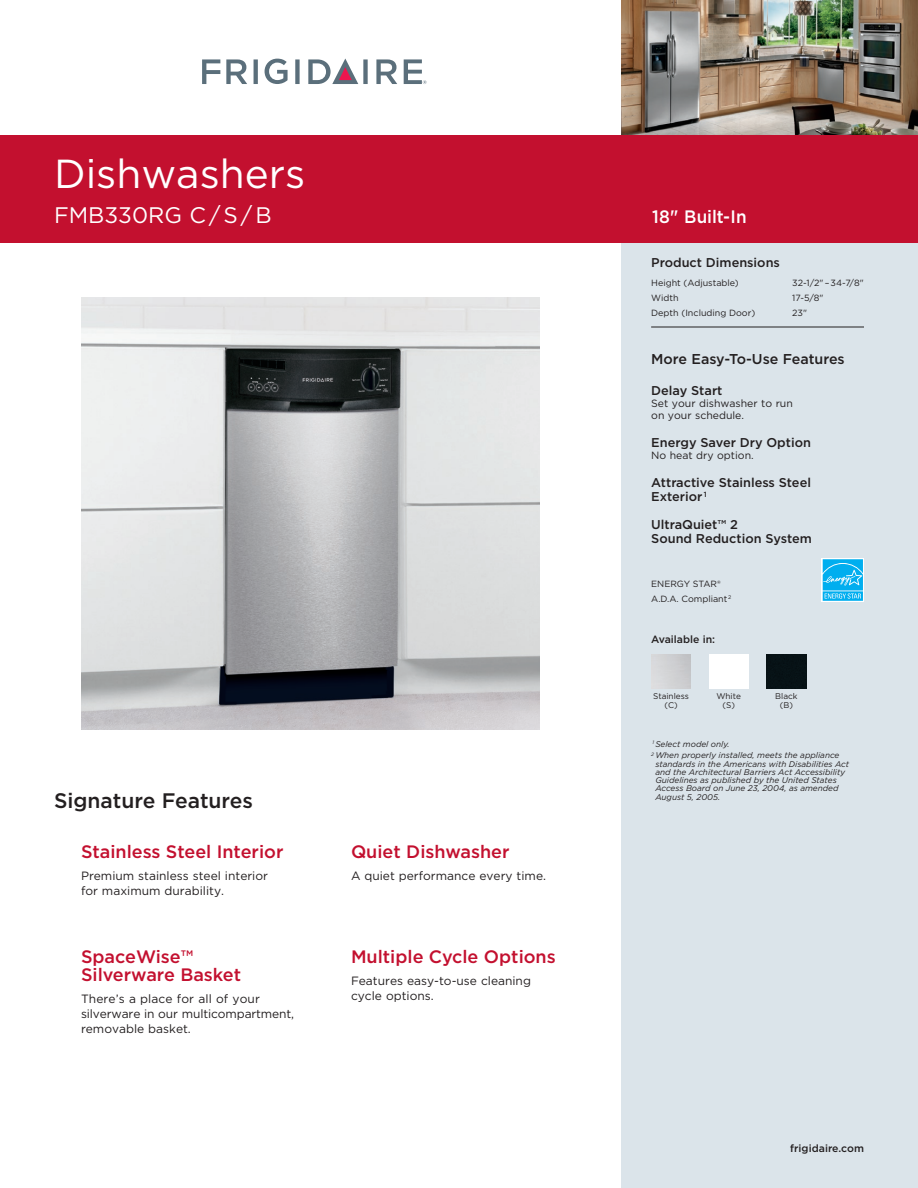
<style>
.page{position:relative;width:918px;height:1188px;background:#fff}
.page>*{position:absolute;margin:0;border:0;box-sizing:border-box;transform-origin:0 0}
.t1{font:40.5px "Gotham";color:#fff}
.t2{font:22.5px "Gotham";color:#fff}
.t3{font:500 21px "Gotham";color:#231f20}
.t4{font:500 18px/18px "Gotham";color:#c3102f}
.t5{font:500 18px "Gotham";color:#fff;scale:.95 1}
.t6{font:500 14.25px "Gotham";color:#231f20}
.t7{font:500 12.75px/14.2px "Gotham";color:#231f20}
.t8{font:12px/15px "Gotham";color:#231f20}
.t9{font:10.5px/12px "Gotham";color:#231f20}
.t10{font:500 10.5px "Gotham";color:#231f20}
.t11{font:9px/14.5px "Gotham";color:#231f20}
.t12{font:italic 8.25px/8.2px "Gotham";color:#231f20}
.t13{font:8.25px/9px "Gotham";color:#231f20;text-align:center}
</style>
<div class="page">
<div style="left:621px;top:0;width:297px;height:1188px;background:#dbe4ea"></div>
<img style="left:621px;top:0;width:297px;height:135px">
<svg style="left:265px;top:59px;width:23px;height:25px"></svg>
<svg style="left:202px;top:59px;width:18px;height:25px"></svg>
<svg style="left:226px;top:59px;width:21px;height:25px"></svg>
<svg style="left:254px;top:59px;width:4px;height:25px"></svg>
<svg style="left:295px;top:59px;width:5px;height:25px"></svg>
<svg style="left:376px;top:59px;width:21px;height:25px"></svg>
<svg style="left:308px;top:59px;width:60px;height:25px"></svg>
<svg style="left:404px;top:59px;width:23px;height:25px"></svg>
<div style="left:0;top:135px;width:918px;height:108px;background:#c3102f"></div>
<hr style="left:651px;top:327px;width:213px;height:1px;background:#231f20">
<img style="left:81px;top:297px;width:459px;height:432px">
<svg style="left:822px;top:558px;width:42px;height:44px"></svg>
<svg style="left:823px;top:559px;width:40px;height:42px;background:#2abbf1"></svg>
<div style="left:709px;top:654px;width:40px;height:34px;background:#fff"></div>
<img style="left:767px;top:654px;width:39px;height:34px">
<h1 class="t1" style="left:54px;top:147px;width:253px">Dishwashers</h1>
<h2 class="t2" style="left:54px;top:201px;width:219px">FMB330RG C / S / B</h2>
<h1 class="t1" style="left:86px;top:147px;width:312px">rop-In Cooktop</h1>
<h2 class="t2" style="left:69px;top:201px;width:144px">PEC3085K S</h2>
<h3 class="t5" style="left:648px;top:205px;width:109px">30 Electric</h3>
<h3 class="t5" style="left:652px;top:205px;width:101px">18" Built-In</h3>
<h3 class="t7" style="left:651px;top:255px;width:130px">Product Dimensions</h3>
<p class="t11" style="left:651px;top:276px;width:89px">Height (Adjustable)</p>
<p class="t11" style="left:792px;top:276px;width:73px">32-1/2" – 34-7/8"</p>
<p class="t11" style="left:651px;top:290px;width:29px">Width</p>
<p class="t11" style="left:792px;top:290px;width:33px">17-5/8"</p>
<p class="t11" style="left:651px;top:305px;width:106px">Depth (Including Door)</p>
<p class="t11" style="left:792px;top:305px;width:16px">23"</p>
<h3 class="t6" style="left:651px;top:349px;width:195px">More Easy-To-Use Features</h3>
<h3 class="t7" style="left:651px;top:384px;width:73px">Delay Start</h3>
<p class="t9" style="left:651px;top:397px;width:143px">Set your dishwasher to run on your schedule.</p>
<h3 class="t7" style="left:651px;top:435px;width:161px">Energy Saver Dry Option</h3>
<p class="t9" style="left:651px;top:449px;width:104px">No heat dry option.</p>
<h3 class="t7" style="left:651px;top:475px;width:161px">Attractive Stainless Steel<br>Exterior <sup>1</sup></h3>
<h3 class="t7" style="left:651px;top:517px;width:162px">UltraQuiet™ 2<br>Sound Reduction System</h3>
<p class="t11" style="left:651px;top:576px;width:82px">ENERGY STAR®<br>A.D.A. Compliant<sup>2</sup></p>
<p class="t10" style="left:651px;top:632px;width:65px">Available in:</p>
<h3 class="t3" style="left:54px;top:787px;width:201px">Signature Features</h3>
<h3 class="t4" style="left:81px;top:843px;width:204px">Stainless Steel Interior</h3>
<h3 class="t8" style="left:81px;top:868px;width:189px">Premium stainless steel interior for maximum durability.</h3>
<h3 class="t4" style="left:81px;top:947px;width:162px">SpaceWise™<br>Silverware Basket</h3>
<h3 class="t8" style="left:81px;top:991px;width:215px">There’s a place for all of your silverware in our multicompartment, removable basket.</h3>
<h3 class="t4" style="left:351px;top:843px;width:160px">Quiet Dishwasher</h3>
<h3 class="t8" style="left:351px;top:868px;width:197px">A quiet performance every time.</h3>
<h3 class="t4" style="left:351px;top:947px;width:206px">Multiple Cycle Options</h3>
<h3 class="t8" style="left:351px;top:973px;width:181px">Features easy-to-use cleaning cycle options.</h3>
<p class="t13" style="left:653px;top:692px;width:37px">Stainless (C)</p>
<p class="t13" style="left:716px;top:692px;width:26px">White (S)</p>
<p class="t13" style="left:775px;top:692px;width:24px">Black (B)</p>
<p class="t12" style="left:651px;top:738px;width:190px;line-height:11.6px"><sup>1</sup> Select model only.<br><sup>2</sup> When properly installed, meets the appliance</p>
<p class="t12" style="left:655px;top:759px;width:195px">standards in the Americans with Disabilities Act and the Architectural Barriers Act Accessibility Guidelines as published by the United States Access Board on June 23, 2004, as amended August 5, 2005.</p>
<p class="t10" style="left:790px;top:1141px;width:75px">frigidaire.com</p>
</div>
